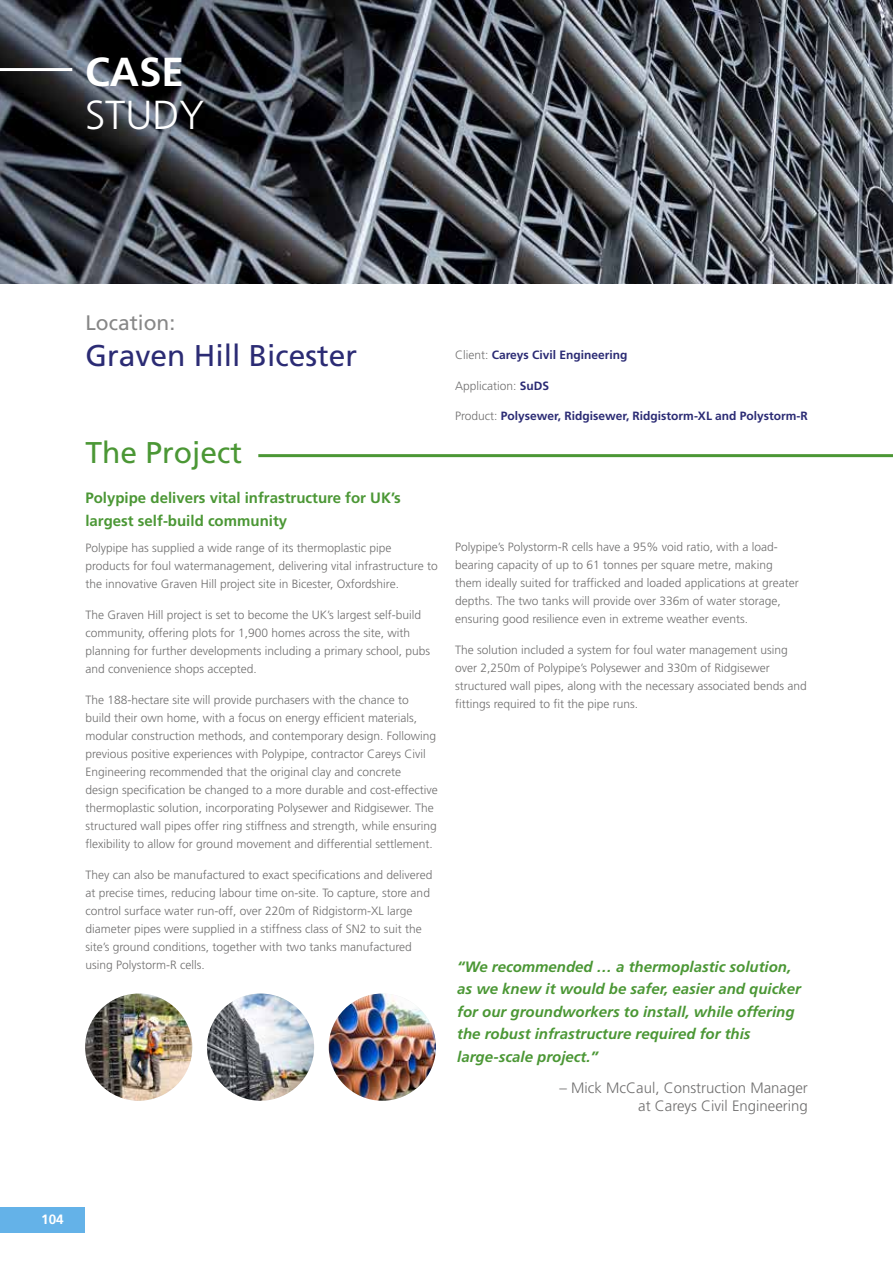
<style>
.page{position:relative;width:893px;height:1263px;background:#fff}
.page>*{position:absolute;margin:0;border:0;box-sizing:border-box;transform-origin:0 0}
.t1{font:300 40.5px "Frutiger LT Std";color:#fff}
.t2{font:700 40.5px "Frutiger LT Std";color:#fff}
.t3{font:30px "Frutiger LT Std";color:#2b2b74}
.t4{font:30px "Frutiger LT Std";color:#4b9735}
.t5{font:21px "Frutiger LT Std";color:#878787}
.t6{font:italic 700 15px/22.5px "Frutiger LT Std";color:#4b9735}
.t7{font:700 15px/22.5px "Frutiger LT Std";color:#4b9735}
.t8{font:300 15px/18px "Frutiger LT Std";color:#706f6f;text-align:right}
.t9{font:700 13.5px "Frutiger LT Std";color:#fff}
.t10{font:300 12px/18px "Frutiger LT Std";color:#706f6f}
.t11{font:700 12px "Frutiger LT Std";color:#2b2b74}
.s1{font-weight:300;color:#706f6f}
.s2{font-weight:700;color:#2b2b74}
</style>
<div class="page">
<img style="left:0;top:0;width:893px;height:458px">
<div style="left:0;top:285px;width:892px;height:978px;background:#fff"></div>
<hr style="left:258px;top:454px;width:635px;height:3px;background:#4b9735">
<img style="left:329px;top:993px;width:107px;height:108px;border-radius:54px">
<img style="left:207px;top:993px;width:107px;height:108px;border-radius:54px">
<img style="left:85px;top:993px;width:107px;height:108px;border-radius:54px">
<div style="left:0;top:1208px;width:85px;height:25px;background:#64b2e8"></div>
<hr style="left:0;top:68px;width:72px;height:3px;background:#fff">
<h1 class="t2" style="left:85px;top:48px;width:101px">CASE</h1>
<h1 class="t1" style="left:85px;top:92px;width:121px">STUDY</h1>
<h3 class="t5" style="left:85px;top:311px;width:91px">Location:</h3>
<h2 class="t3" style="left:85px;top:338px;width:273px">Graven Hill Bicester</h2>
<h2 class="t4" style="left:85px;top:435px;width:158px">The Project</h2>
<p class="t7" style="left:85px;top:487px;width:317px">Polypipe delivers vital infrastructure for UK’s largest self-build community</p>
<p class="t10" style="left:85px;top:539px;width:354px">Polypipe has supplied a wide range of its thermoplastic pipe products for foul watermanagement, delivering vital infrastructure to the innovative Graven Hill project site in Bicester, Oxfordshire.</p>
<p class="t10" style="left:85px;top:606px;width:346px">The Graven Hill project is set to become the UK’s largest self-build community, offering plots for 1,900 homes across the site, with planning for further developments including a primary school, pubs and convenience shops accepted.</p>
<p class="t10" style="left:85px;top:691px;width:354px">The 188-hectare site will provide purchasers with the chance to<br>build their own home, with a focus on energy efficient materials, modular construction methods, and contemporary design. Following previous positive experiences with Polypipe, contractor Careys Civil Engineering recommended that the original clay and concrete<br>design specification be changed to a more durable and cost-effective thermoplastic solution, incorporating Polysewer and Ridgisewer. The structured wall pipes offer ring stiffness and strength, while ensuring flexibility to allow for ground movement and differential settlement.</p>
<p class="t10" style="left:85px;top:865px;width:348px">They can also be manufactured to exact specifications and delivered at precise times, reducing labour time on-site. To capture, store and control surface water run-off, over 220m of Ridgistorm-XL large diameter pipes were supplied in a stiffness class of SN2 to suit the site’s ground conditions, together with two tanks manufactured using Polystorm-R cells.</p>
<p class="t11" style="left:455px;top:348px;width:174px"><span class="s1">Client:</span> Careys Civil Engineering</p>
<p class="t10" style="left:455px;top:377px;width:96px">Application: <span class="s2">SuDS</span></p>
<p class="t11" style="left:455px;top:409px;width:354px"><span class="s1">Product:</span> Polysewer, Ridgisewer, Ridgistorm-XL and Polystorm-R</p>
<p class="t10" style="left:455px;top:538px;width:345px">Polypipe’s Polystorm-R cells have a 95% void ratio, with a load&shy;bearing capacity of up to 61 tonnes per square metre, making them ideally suited for trafficked and loaded applications at greater depths. The two tanks will provide over 336m of water storage, ensuring good resilience even in extreme weather events.</p>
<p class="t10" style="left:455px;top:641px;width:353px">The solution included a system for foul water management using over 2,250m of Polypipe’s Polysewer and 330m of Ridgisewer structured wall pipes, along with the necessary associated bends and fittings required to fit the pipe runs.</p>
<p class="t6" style="left:457px;top:955px;width:345px">“We recommended … a thermoplastic solution, as we knew it would be safer, easier and quicker for our groundworkers to install, while offering the robust infrastructure required for this large-scale project.”</p>
<p class="t8" style="left:560px;top:1079px;width:250px">– Mick McCaul, Construction Manager at Careys Civil Engineering</p>
<p class="t9" style="left:41px;top:1211px;width:24px">104</p>
</div>
